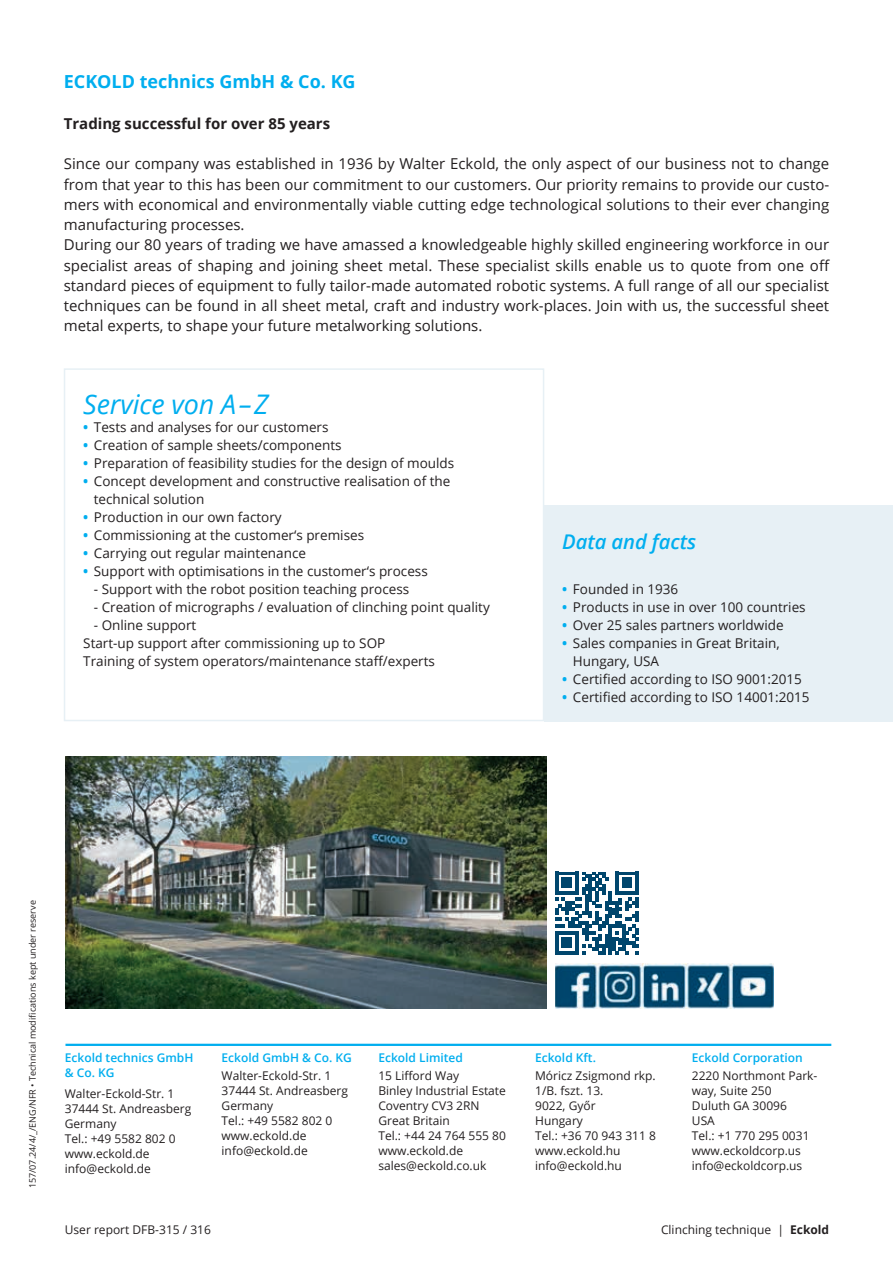
<style>
.page{position:relative;width:893px;height:1263px;background:#fff}
.page>*{position:absolute;margin:0;border:0;box-sizing:border-box;transform-origin:0 0}
.t1{font:italic 27px "Open Sans";letter-spacing:-.005em;color:#00aeef}
.t2{font:italic 600 20.25px "Open Sans";letter-spacing:-.005em;color:#00aeef}
.t3{font:700 18px "Open Sans";color:#00aeef}
.t4{font:15px/20.2px "Open Sans";color:#231f20}
.t5{font:700 15px "Open Sans";color:#231f20}
.t6{font:13.5px/18px "Open Sans";color:#231f20}
.t7{font:12px/15px "Open Sans";color:#231f20}
.t8{font:600 12px/15px "Open Sans";color:#00aeef}
.t9{font:9px "Open Sans";color:#231f20}
.s1{font-weight:700;color:#00aeef}
.s2{font-weight:700}
</style>
<div class="page">
<div style="left:64px;top:368px;width:480px;height:353px;border:2px solid #e7f0f5"></div>
<div style="left:544px;top:505px;width:349px;height:216px;background:#e7f0f5"></div>
<hr style="left:65px;top:1044px;width:766px;height:2px;background:#00aeef">
<img style="left:65px;top:756px;width:481px;height:252px">
<svg style="left:555px;top:872px;width:84px;height:82px"></svg>
<img style="left:555px;top:963px;width:218px;height:45px">
<p class="t3" style="left:64px;top:69px;width:293px">ECKOLD technics GmbH &amp; Co. KG</p>
<p class="t5" style="left:64px;top:113px;width:268px">Trading successful for over 85 years</p>
<p class="t4" style="left:64px;top:153px;width:767px">Since our company was established in 1936 by Walter Eckold, the only aspect of our business not to change from that year to this has been our commitment to our customers. Our priority remains to provide our custo&shy;mers with economical and environmentally viable cutting edge technological solutions to their ever changing manufacturing processes.<br>During our 80 years of trading we have amassed a knowledgeable highly skilled engineering workforce in our specialist areas of shaping and joining sheet metal. These specialist skills enable us to quote from one off standard pieces of equipment to fully tailor-made automated robotic systems. A full range of all our specialist techniques can be found in all sheet metal, craft and industry work-places. Join with us, the successful sheet metal experts, to shape your future metalworking solutions.</p>
<h1 class="t1" style="left:83px;top:386px;width:187px">Service von A – Z</h1>
<p class="t6" style="left:83px;top:418px;width:247px"><span class="s1">•</span> Tests and analyses for our customers</p>
<p class="t6" style="left:83px;top:436px;width:260px"><span class="s1">•</span> Creation of sample sheets/components</p>
<p class="t6" style="left:83px;top:454px;width:372px"><span class="s1">•</span> Preparation of feasibility studies for the design of moulds</p>
<p class="t6" style="left:94px;top:472px;width:358px;text-indent:-11px"><span class="s1">•</span> Concept development and constructive realisation of the technical solution</p>
<p class="t6" style="left:83px;top:508px;width:200px"><span class="s1">•</span> Production in our own factory</p>
<p class="t6" style="left:83px;top:526px;width:282px"><span class="s1">•</span> Commissioning at the customer‘s premises</p>
<p class="t6" style="left:83px;top:544px;width:224px"><span class="s1">•</span> Carrying out regular maintenance</p>
<p class="t6" style="left:83px;top:562px;width:346px"><span class="s1">•</span> Support with optimisations in the customer‘s process</p>
<p class="t6" style="left:94px;top:580px;width:317px">- Support with the robot position teaching process</p>
<p class="t6" style="left:94px;top:598px;width:397px">- Creation of micrographs / evaluation of clinching point quality</p>
<p class="t6" style="left:83px;top:616px;width:353px;text-indent:11px">- Online support<br>Start-up support after commissioning up to SOP<br>Training of system operators/maintenance staff/experts</p>
<h2 class="t2" style="left:562px;top:528px;width:135px">Data and facts</h2>
<p class="t6" style="left:562px;top:580px;width:118px"><span class="s1">•</span> Founded in 1936</p>
<p class="t6" style="left:562px;top:598px;width:245px"><span class="s1">•</span> Products in use in over 100 countries</p>
<p class="t6" style="left:562px;top:616px;width:223px"><span class="s1">•</span> Over 25 sales partners worldwide</p>
<p class="t6" style="left:573px;top:634px;width:208px;text-indent:-11px"><span class="s1">•</span> Sales companies in Great Britain,<br>Hungary, USA</p>
<p class="t6" style="left:562px;top:670px;width:241px"><span class="s1">•</span> Certified according to ISO 9001:2015</p>
<p class="t6" style="left:562px;top:688px;width:249px"><span class="s1">•</span> Certified according to ISO 14001:2015</p>
<p class="t9" style="left:26px;top:1188px;width:290px;rotate:-90deg">157/07.24/4/_/ENG/NFR • Technical modifications kept under reserve</p>
<p class="t8" style="left:65px;top:1050px;width:130px">Eckold technics GmbH &amp; Co. KG</p>
<p class="t7" style="left:65px;top:1086px;width:128px">Walter-Eckold-Str. 1<br>37444 St. Andreasberg<br>Germany<br>Tel.: +49 5582 802 0 www.eckold.de info@eckold.de</p>
<p class="t8" style="left:222px;top:1050px;width:132px">Eckold GmbH &amp; Co. KG</p>
<p class="t7" style="left:222px;top:1068px;width:128px">Walter-Eckold-Str. 1<br>37444 St. Andreasberg<br>Germany<br>Tel.: +49 5582 802 0 www.eckold.de info@eckold.de</p>
<p class="t8" style="left:378px;top:1050px;width:86px">Eckold Limited</p>
<p class="t7" style="left:378px;top:1068px;width:129px">15 Lifford Way<br>Binley Industrial Estate<br>Coventry CV3 2RN<br>Great Britain<br>Tel.: +44 24 764 555 80 www.eckold.de sales@eckold.co.uk</p>
<p class="t8" style="left:535px;top:1050px;width:62px">Eckold Kft.</p>
<p class="t7" style="left:535px;top:1068px;width:122px">Móricz Zsigmond rkp.<br>1/B. fszt. 13.<br>9022, Győr<br>Hungary<br>Tel.: +36 70 943 311 8 www.eckold.hu info@eckold.hu</p>
<p class="t8" style="left:692px;top:1050px;width:112px">Eckold Corporation</p>
<p class="t7" style="left:692px;top:1068px;width:127px">2220 Northmont Park&shy;way, Suite 250<br>Duluth GA 30096<br>USA<br>Tel.: +1 770 295 0031 www.eckoldcorp.us info@eckoldcorp.us</p>
<p class="t7" style="left:65px;top:1222px;width:148px">User report DFB-315 / 316</p>
<p class="t7" style="left:661px;top:1222px;width:170px">Clinching technique | <span class="s2">Eckold</span></p>
</div>
